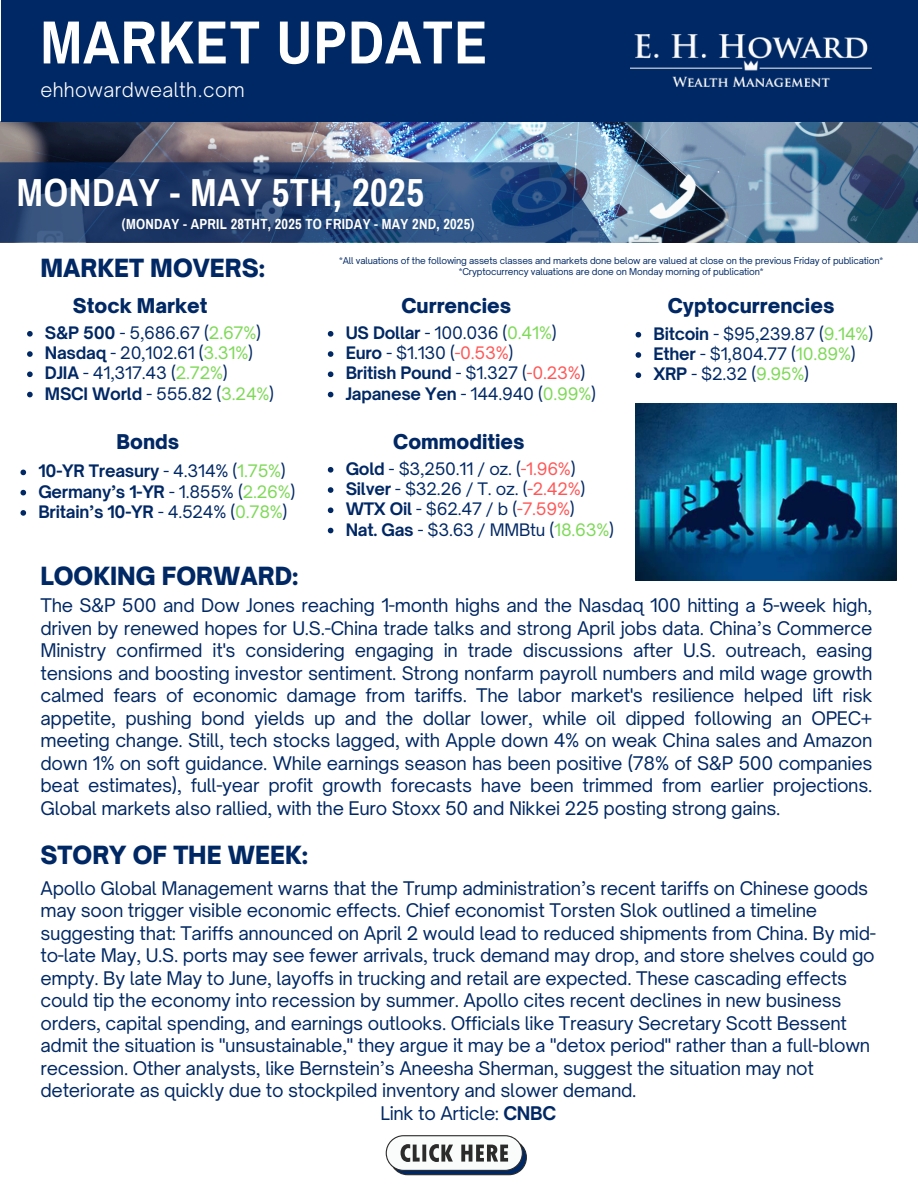
<style>
.page{position:relative;width:918px;height:1188px;background:#fff}
.page>*{position:absolute;margin:0;border:0;box-sizing:border-box;transform-origin:0 0}
.t1{font:700 61.05px "Archivo Narrow";letter-spacing:.02em;color:#fff}
.t2{font:700 38.25px "Archivo Narrow";letter-spacing:.02em;color:#fff}
.t3{font:900 24px "Open Sauce One";color:#002864}
.t4{font:900 19.5px "Open Sauce One";color:#002864}
.t5{font:300 19.35px "Open Sauce One";letter-spacing:.02em;color:#fff}
.t6{font:18px/22.5px "Open Sauce One";letter-spacing:-.015em;color:#002864;text-align:justify}
.t7{font:16.5px "Open Sauce One";letter-spacing:-.015em;color:#002864}
.t8{font:700 16.5px "Open Sauce One";letter-spacing:-.015em;color:#002864}
.t9{font:700 14.25px "Archivo Narrow";letter-spacing:.015em;color:#fff}
.t10{font:9px "Open Sauce One";letter-spacing:-.015em;color:#002864}
.s1{font-weight:700}
.s2{color:#7ed957}
.s3{font-weight:400}
.s4{font-weight:400;color:#7ed957}
.s5{color:#ff5757}
.s6{font-weight:400;color:#ff5757}
</style>
<div class="page">
<img style="left:0;top:121px;width:918px;height:122px">
<div style="left:1px;top:0;width:916px;height:121px;background:#002864"></div>
<svg style="left:0;top:162px;width:611px;height:81px;background:#2a4977"></svg>
<img style="left:635px;top:404px;width:261px;height:176px">
<svg style="left:386px;top:1135px;width:141px;height:40px"></svg>
<img style="left:630px;top:34px;width:242px;height:53px">
<svg style="left:27px;top:331px;width:6px;height:6px"></svg>
<svg style="left:27px;top:351px;width:6px;height:6px"></svg>
<svg style="left:27px;top:371px;width:6px;height:6px"></svg>
<svg style="left:27px;top:392px;width:6px;height:5px"></svg>
<svg style="left:328px;top:331px;width:5px;height:6px"></svg>
<svg style="left:328px;top:351px;width:5px;height:6px"></svg>
<svg style="left:328px;top:371px;width:5px;height:6px"></svg>
<svg style="left:328px;top:392px;width:5px;height:5px"></svg>
<svg style="left:636px;top:332px;width:5px;height:6px"></svg>
<svg style="left:636px;top:352px;width:5px;height:6px"></svg>
<svg style="left:636px;top:372px;width:5px;height:6px"></svg>
<svg style="left:20px;top:470px;width:6px;height:5px"></svg>
<svg style="left:20px;top:490px;width:6px;height:5px"></svg>
<svg style="left:20px;top:510px;width:6px;height:6px"></svg>
<svg style="left:328px;top:467px;width:5px;height:6px"></svg>
<svg style="left:328px;top:487px;width:5px;height:6px"></svg>
<svg style="left:328px;top:507px;width:5px;height:6px"></svg>
<svg style="left:328px;top:528px;width:5px;height:5px"></svg>
<p class="t1" style="left:40px;top:10px;width:449px">MARKET UPDATE</p>
<p class="t5" style="left:40px;top:78px;width:206px">ehhowardwealth.com</p>
<h6 class="t2" style="left:17px;top:173px;width:408px">MONDAY - MAY 5TH, 2025</h6>
<h6 class="t9" style="left:122px;top:216px;width:354px">(MONDAY - APRIL 28THT, 2025 TO FRIDAY - MAY 2ND, 2025)</h6>
<p class="t3" style="left:40px;top:253px;width:226px">MARKET MOVERS:</p>
<h4 class="t10" style="left:339px;top:255px;width:546px">*All valuations of the following assets classes and markets done below are valued at close on the previous Friday of publication*</h4>
<p class="t10" style="left:459px;top:266px;width:306px">*Cryptocurrency valuations are done on Monday morning of publication*</p>
<p class="t4" style="left:73px;top:293px;width:136px">Stock Market</p>
<p class="t4" style="left:401px;top:293px;width:111px">Currencies</p>
<p class="t4" style="left:668px;top:293px;width:168px">Cyptocurrencies</p>
<p class="t7" style="left:45px;top:322px;width:218px"><span class="s1">S&amp;P 500</span> - 5,686.67 (<span class="s2">2.67%</span>)</p>
<p class="t7" style="left:45px;top:343px;width:210px"><span class="s1">Nasdaq</span> - 20,102.61 (<span class="s2">3.31%</span>)</p>
<p class="t7" style="left:45px;top:363px;width:184px"><span class="s1">DJIA</span> - 41,317.43 (<span class="s2">2.72%</span>)</p>
<p class="t8" style="left:45px;top:383px;width:231px">MSCI World <span class="s3">- 555.82 (</span><span class="s4">3.24%</span><span class="s3">)</span></p>
<p class="t7" style="left:346px;top:322px;width:212px"><span class="s1">US Dollar</span> - 100.036 (<span class="s2">0.41%</span>)</p>
<p class="t7" style="left:346px;top:343px;width:169px"><span class="s1">Euro</span> - $1.130 (<span class="s5">-0.53%</span>)</p>
<p class="t8" style="left:346px;top:363px;width:241px">British Pound <span class="s3">- $1.327 (</span><span class="s6">-0.23%</span><span class="s3">)</span></p>
<p class="t8" style="left:346px;top:383px;width:252px">Japanese Yen <span class="s3">- 144.940 (</span><span class="s4">0.99%</span><span class="s3">)</span></p>
<p class="t4" style="left:117px;top:430px;width:64px">Bonds</p>
<p class="t4" style="left:393px;top:430px;width:133px">Commodities</p>
<p class="t8" style="left:38px;top:461px;width:249px">10-YR Treasury <span class="s3">- 4.314% (</span><span class="s4">1.75%</span><span class="s3">)</span></p>
<p class="t8" style="left:38px;top:481px;width:259px">Germany’s 1-YR <span class="s3">- 1.855% (</span><span class="s4">2.26%</span><span class="s3">)</span></p>
<p class="t8" style="left:38px;top:501px;width:251px">Britain’s 10-YR <span class="s3">- 4.524% (</span><span class="s4">0.78%</span><span class="s3">)</span></p>
<p class="t3" style="left:40px;top:561px;width:260px">LOOKING FORWARD:</p>
<p class="t7" style="left:346px;top:458px;width:231px"><span class="s1">Gold</span> - $3,250.11 / oz. (<span class="s5">-1.96%</span>)</p>
<p class="t7" style="left:346px;top:479px;width:241px"><span class="s1">Silver</span> - $32.26 / T. oz. (<span class="s5">-2.42%</span>)</p>
<p class="t7" style="left:346px;top:499px;width:230px"><span class="s1">WTX Oil</span> - $62.47 / b (<span class="s5">-7.59%</span>)</p>
<p class="t7" style="left:346px;top:519px;width:270px"><span class="s1">Nat. Gas</span> - $3.63 / MMBtu (<span class="s2">18.63%</span>)</p>
<p class="t7" style="left:653px;top:323px;width:221px"><span class="s1">Bitcoin</span> - $95,239.87 (<span class="s2">9.14%</span>)</p>
<p class="t7" style="left:653px;top:344px;width:204px"><span class="s1">Ether</span> - $1,804.77 (<span class="s2">10.89%</span>)</p>
<p class="t7" style="left:653px;top:364px;width:157px"><span class="s1">XRP</span> - $2.32 (<span class="s2">9.95%</span>)</p>
<p class="t6" style="left:40px;top:594px;width:833px">The S&amp;P 500 and Dow Jones reaching 1-month highs and the Nasdaq 100 hitting a 5-week high, driven by renewed hopes for U.S.-China trade talks and strong April jobs data. China’s Commerce Ministry confirmed it's considering engaging in trade discussions after U.S. outreach, easing tensions and boosting investor sentiment. Strong nonfarm payroll numbers and mild wage growth calmed fears of economic damage from tariffs. The labor market's resilience helped lift risk appetite, pushing bond yields up and the dollar lower, while oil dipped following an OPEC+ meeting change. Still, tech stocks lagged, with Apple down 4% on weak China sales and Amazon down 1% on soft guidance. While earnings season has been positive (78% of S&amp;P 500 companies beat estimates), full-year profit growth forecasts have been trimmed from earlier projections.<br>Global markets also rallied, with the Euro Stoxx 50 and Nikkei 225 posting strong gains.</p>
<p class="t3" style="left:40px;top:840px;width:269px">STORY OF THE WEEK:</p>
<p class="t6" style="left:40px;top:877px;width:829px">Apollo Global Management warns that the Trump administration’s recent tariffs on Chinese goods</p>
<p class="t6" style="left:40px;top:899px;width:778px">may soon trigger visible economic effects. Chief economist Torsten Slok outlined a timeline</p>
<p class="t6" style="left:40px;top:922px;width:837px">suggesting that: Tariffs announced on April 2 would lead to reduced shipments from China. By mid-</p>
<p class="t6" style="left:40px;top:944px;width:836px">to-late May, U.S. ports may see fewer arrivals, truck demand may drop, and store shelves could go</p>
<p class="t6" style="left:40px;top:967px;width:808px">empty. By late May to June, layoffs in trucking and retail are expected. These cascading effects</p>
<p class="t6" style="left:40px;top:989px;width:803px">could tip the economy into recession by summer. Apollo cites recent declines in new business</p>
<p class="t6" style="left:40px;top:1012px;width:808px">orders, capital spending, and earnings outlooks. Officials like Treasury Secretary Scott Bessent</p>
<p class="t6" style="left:40px;top:1034px;width:831px">admit the situation is "unsustainable," they argue it may be a "detox period" rather than a full-blown</p>
<p class="t6" style="left:40px;top:1057px;width:775px">recession. Other analysts, like Bernstein’s Aneesha Sherman, suggest the situation may not</p>
<p class="t6" style="left:40px;top:1079px;width:598px">deteriorate as quickly due to stockpiled inventory and slower demand.</p>
<p class="t6" style="left:380px;top:1102px;width:177px">Link to Article: <span class="s1">CNBC</span></p>
</div>
